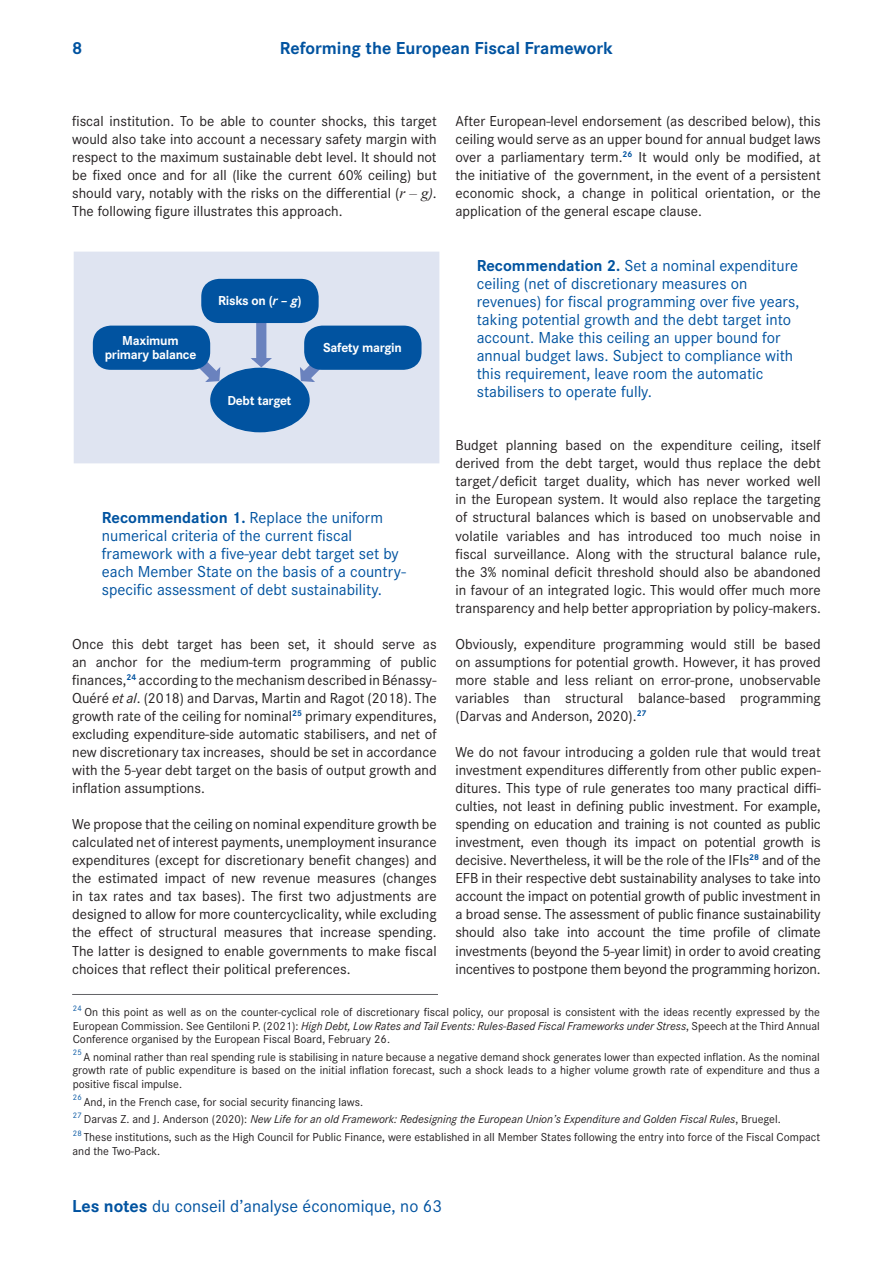
<style>
.page{position:relative;width:893px;height:1263px;background:#fff}
.page>*{position:absolute;margin:0;border:0;box-sizing:border-box;transform-origin:0 0}
.t1{font:18px "Corporate S";color:#0153a0}
.t2{font:700 18px "Corporate S";color:#0153a0}
.Texte___Exergue{font:16.5px/18px "Corporate S";color:#0153a0}
.Texte___Normal{font:15px/18px "Corporate S";color:#231f20;text-align:justify}
.Texte___Normal-2{font:700 13.5px/13.5px "Corporate S";letter-spacing:-.02em;color:#fff;text-align:center}
.Texte___Note_BdP_sui{font:12px/13.5px "Corporate S";color:#231f20;text-align:justify}
.Texte___Note_BdP{font:12px/13.5px "Corporate S";color:#231f20;text-align:justify}
.Texte___Note_BdP_sui-2{font:italic 12px "Corporate S";color:#231f20}
.Texte___Note_BdP_sui-3{font:8.25px "Corporate S";color:#0153a0}
.Texte___Note_BdP-2{font:8.25px "Corporate S";color:#0153a0}
.s1{font-family:"Times New Roman";font-style:italic}
.s2{font-style:italic}
.s3{font-weight:700}
.s4{font-style:normal}
</style>
<div class="page">
<hr style="left:72px;top:994px;width:366px;height:1px;background:#636366">
<div style="left:74px;top:252px;width:365px;height:211px;background:#dfe4f1"></div>
<div style="left:211px;top:368px;width:98px;height:64px;background:#0153a0;border-radius:50%"></div>
<div style="left:210px;top:368px;width:100px;height:64px;border:2px solid #0153a0;border-radius:50%"></div>
<div style="left:256px;top:320px;width:10px;height:40px;background:#6a82be;border:2px solid #6a82be"></div>
<svg style="left:251px;top:357px;width:21px;height:11px"></svg>
<svg style="left:196px;top:358px;width:25px;height:25px"></svg>
<svg style="left:299px;top:359px;width:20px;height:24px"></svg>
<div style="left:93px;top:326px;width:117px;height:44px;background:#0153a0;border-radius:18px"></div>
<div style="left:304px;top:326px;width:118px;height:44px;background:#0153a0;border-radius:18px"></div>
<div style="left:201px;top:279px;width:118px;height:44px;background:#0153a0;border-radius:18px"></div>
<p class="t2" style="left:72px;top:36px;width:12px">8</p>
<p class="t2" style="left:280px;top:36px;width:334px">Reforming the European Fiscal Framework</p>
<p class="Texte___Normal" style="left:72px;top:111px;width:366px">fiscal institution. To be able to counter shocks, this target would also take into account a necessary safety margin with respect to the maximum sustainable debt level. It should not be fixed once and for all (like the current 60% ceiling) but should vary, notably with the risks on the differential (<span class="s1">r – g</span><span class="s2">)</span>.<br>The following figure illustrates this approach.</p>
<p class="Texte___Normal-2" style="left:218px;top:294px;width:85px">Risks on (<span class="s2">r – g</span>)</p>
<p class="Texte___Normal-2" style="left:105px;top:334px;width:93px">Maximum primary balance</p>
<p class="Texte___Normal-2" style="left:323px;top:341px;width:80px">Safety margin</p>
<p class="Texte___Normal-2" style="left:227px;top:393px;width:65px">Debt target</p>
<p class="Texte___Exergue" style="left:102px;top:508px;width:305px"><span class="s3">Recommendation 1.</span> Replace the uniform numerical criteria of the current fiscal framework with a five-year debt target set by each Member State on the basis of a country&shy;specific assessment of debt sustainability.</p>
<p class="Texte___Normal" style="left:72px;top:634px;width:366px">Once this debt target has been set, it should serve as an anchor for the medium-term programming of public finances,<sup>24</sup> according to the mechanism described in Bénassy-Quéré <span class="s2">et al</span>. (2018) and Darvas, Martin and Ragot (2018). The growth rate of the ceiling for nominal<sup>25</sup> primary expenditures, excluding expenditure-side automatic stabilisers, and net of new discretionary tax increases, should be set in accordance with the 5-year debt target on the basis of output growth and inflation assumptions.</p>
<p class="Texte___Normal" style="left:72px;top:815px;width:366px">We propose that the ceiling on nominal expenditure growth be calculated net of interest payments, unemployment insurance expenditures (except for discretionary benefit changes) and the estimated impact of new revenue measures (changes in tax rates and tax bases). The first two adjustments are designed to allow for more countercyclicality, while excluding the effect of structural measures that increase spending.<br>The latter is designed to enable governments to make fiscal choices that reflect their political preferences.</p>
<p class="Texte___Normal" style="left:455px;top:111px;width:367px">After European-level endorsement (as described below), this ceiling would serve as an upper bound for annual budget laws over a parliamentary term.<sup>26</sup> It would only be modified, at the initiative of the government, in the event of a persistent economic shock, a change in political orientation, or the application of the general escape clause.</p>
<p class="Texte___Exergue" style="left:477px;top:256px;width:324px"><span class="s3">Recommendation 2.</span> Set a nominal expenditure ceiling (net of discretionary measures on revenues) for fiscal programming over five years, taking potential growth and the debt target into account. Make this ceiling an upper bound for annual budget laws. Subject to compliance with this requirement, leave room the automatic stabilisers to operate fully.</p>
<p class="Texte___Normal" style="left:455px;top:436px;width:367px">Budget planning based on the expenditure ceiling, itself derived from the debt target, would thus replace the debt target/deficit target duality, which has never worked well in the European system. It would also replace the targeting of structural balances which is based on unobservable and volatile variables and has introduced too much noise in fiscal surveillance. Along with the structural balance rule, the 3% nominal deficit threshold should also be abandoned in favour of an integrated logic. This would offer much more transparency and help better appropriation by policy-makers.</p>
<p class="Texte___Normal" style="left:455px;top:634px;width:367px">Obviously, expenditure programming would still be based on assumptions for potential growth. However, it has proved more stable and less reliant on error-prone, unobservable variables than structural balance-based programming (Darvas and Anderson, 2020).<sup>27</sup></p>
<p class="Texte___Normal" style="left:455px;top:742px;width:367px">We do not favour introducing a golden rule that would treat investment expenditures differently from other public expen&shy;ditures. This type of rule generates too many practical diffi&shy;culties, not least in defining public investment. For example, spending on education and training is not counted as public investment, even though its impact on potential growth is decisive. Nevertheless, it will be the role of the IFIs<sup>28</sup> and of the EFB in their respective debt sustainability analyses to take into account the impact on potential growth of public investment in a broad sense. The assessment of public finance sustainability should also take into account the time profile of climate investments (beyond the 5-year limit) in order to avoid creating incentives to postpone them beyond the programming horizon.</p>
<p class="Texte___Note_BdP-2" style="left:73px;top:1002px;width:10px">24</p>
<p class="Texte___Note_BdP" style="left:73px;top:1005px;width:749px;text-indent:12px">On this point as well as on the counter-cyclical role of discretionary fiscal policy, our proposal is consistent with the ideas recently expressed by the European Commission. See Gentiloni P. (2021): <span class="s2">High Debt, Low Rates and Tail Events: Rules-Based Fiscal Frameworks under Stress</span>, Speech at the Third Annual Conference organised by the European Fiscal Board, February 26.</p>
<p class="Texte___Note_BdP_sui-3" style="left:73px;top:1047px;width:10px">25</p>
<p class="Texte___Note_BdP_sui" style="left:72px;top:1050px;width:749px;text-indent:11px">A nominal rather than real spending rule is stabilising in nature because a negative demand shock generates lower than expected inflation. As the nominal growth rate of public expenditure is based on the initial inflation forecast, such a shock leads to a higher volume growth rate of expenditure and thus a positive fiscal impulse.</p>
<p class="Texte___Note_BdP_sui-3" style="left:73px;top:1092px;width:10px">26</p>
<p class="Texte___Note_BdP_sui" style="left:84px;top:1094px;width:281px">And, in the French case, for social security financing laws.</p>
<p class="Texte___Note_BdP_sui-3" style="left:73px;top:1110px;width:10px">27</p>
<p class="Texte___Note_BdP_sui-2" style="left:84px;top:1112px;width:698px"><span class="s4">Darvas Z. and J. Anderson (2020):</span> New Life for an old Framework: Redesigning the European Union’s Expenditure and Golden Fiscal Rules<span class="s4">, Bruegel.</span></p>
<p class="Texte___Note_BdP_sui-3" style="left:73px;top:1127px;width:10px">28</p>
<p class="Texte___Note_BdP_sui" style="left:73px;top:1130px;width:749px;text-indent:11px">These institutions, such as the High Council for Public Finance, were established in all Member States following the entry into force of the Fiscal Compact and the Two-Pack.</p>
<p class="t1" style="left:72px;top:1194px;width:371px"><span class="s3">Les notes</span> du conseil d’analyse économique, no 63</p>
</div>
